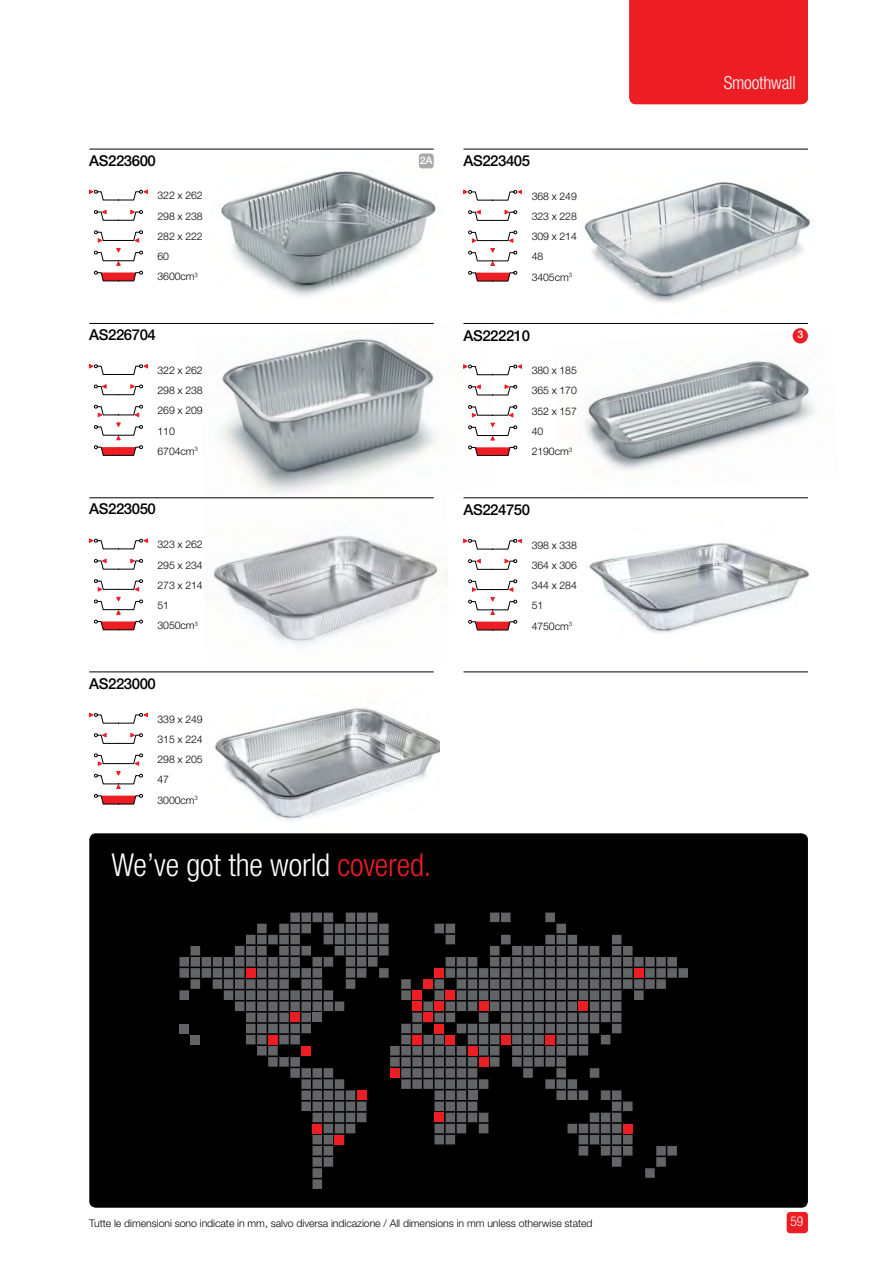
<style>
.page{position:relative;width:893px;height:1263px;background:#fff}
.page>*{position:absolute;margin:0;border:0;box-sizing:border-box;transform-origin:0 0}
.t1{font:300 condensed 31.5px "Helvetica Neue LT Std";letter-spacing:-.005em;color:#fff}
.t2{font:300 condensed 18px "Helvetica Neue LT Std";letter-spacing:-.01em;color:#fff}
.t3{font:500 15px "Helvetica Neue LT Std";letter-spacing:-.03em;color:#000}
.t4{font:300 condensed 13.5px "Helvetica Neue LT Std";color:#fff}
.t5{font:300 10.5px/20.2px "Helvetica Neue LT Std";letter-spacing:-.01em;color:#000}
.t6{font:500 10.5px "Helvetica Neue LT Std";color:#fff}
.s1{color:#ed1d24}
</style>
<div class="page">
<div style="left:787px;top:1212px;width:21px;height:21px;background:#ed1d24;border-radius:3px"></div>
<div style="left:629px;top:0;width:179px;height:104px;background:#ed1d24"></div>
<img style="left:584px;top:182px;width:226px;height:121px">
<img style="left:221px;top:157px;width:215px;height:139px">
<img style="left:196px;top:322px;width:300px;height:177px">
<svg style="left:89px;top:190px;width:59px;height:91px"></svg>
<svg style="left:89px;top:364px;width:59px;height:92px"></svg>
<svg style="left:463px;top:190px;width:59px;height:91px"></svg>
<hr style="left:463px;top:149px;width:345px;height:1px;background:#000">
<hr style="left:89px;top:149px;width:345px;height:1px;background:#000">
<img style="left:584px;top:329px;width:232px;height:141px">
<svg style="left:463px;top:365px;width:59px;height:91px"></svg>
<hr style="left:89px;top:323px;width:345px;height:1px;background:#000">
<hr style="left:463px;top:497px;width:345px;height:1px;background:#000">
<hr style="left:463px;top:323px;width:345px;height:1px;background:#000">
<svg style="left:89px;top:539px;width:59px;height:75px"></svg>
<svg style="left:94px;top:620px;width:49px;height:10px"></svg>
<svg style="left:89px;top:713px;width:59px;height:91px"></svg>
<svg style="left:463px;top:539px;width:59px;height:91px"></svg>
<img style="left:203px;top:495px;width:247px;height:151px">
<hr style="left:89px;top:497px;width:345px;height:1px;background:#000">
<img style="left:587px;top:543px;width:222px;height:90px">
<img style="left:215px;top:708px;width:224px;height:113px">
<hr style="left:89px;top:672px;width:345px;height:1px;background:#000">
<div style="left:89px;top:833px;width:719px;height:375px;background:#000;border-radius:7px"></div>
<svg style="left:179px;top:912px;width:509px;height:277px"></svg>
<div style="left:179px;top:1024px;width:10px;height:9px;background:#636466"></div>
<div style="left:312px;top:1012px;width:11px;height:11px;background:#000"></div>
<div style="left:312px;top:1012px;width:10px;height:10px;background:#636466"></div>
<div style="left:246px;top:968px;width:10px;height:10px;background:#ed1d24"></div>
<div style="left:290px;top:1013px;width:10px;height:9px;background:#ed1d24"></div>
<div style="left:301px;top:1045px;width:11px;height:12px;background:#ed1d24"></div>
<div style="left:268px;top:1035px;width:10px;height:9px;background:#ed1d24"></div>
<div style="left:313px;top:1124px;width:9px;height:9px;background:#ed1d24"></div>
<div style="left:335px;top:1135px;width:9px;height:9px;background:#ed1d24"></div>
<div style="left:357px;top:1090px;width:9px;height:10px;background:#ed1d24"></div>
<div style="left:412px;top:990px;width:11px;height:11px;background:#000"></div>
<div style="left:412px;top:990px;width:10px;height:10px;background:#ed1d24"></div>
<div style="left:412px;top:1001px;width:10px;height:10px;background:#ed1d24"></div>
<div style="left:434px;top:968px;width:10px;height:10px;background:#ed1d24"></div>
<div style="left:423px;top:979px;width:10px;height:10px;background:#ed1d24"></div>
<svg style="left:434px;top:1023px;width:10px;height:11px"></svg>
<div style="left:434px;top:1024px;width:10px;height:9px;background:#ed1d24"></div>
<div style="left:412px;top:1035px;width:10px;height:9px;background:#ed1d24"></div>
<div style="left:434px;top:1113px;width:10px;height:9px;background:#ed1d24"></div>
<div style="left:390px;top:1068px;width:10px;height:10px;background:#ed1d24"></div>
<svg style="left:445px;top:1034px;width:11px;height:11px"></svg>
<div style="left:445px;top:1035px;width:10px;height:9px;background:#ed1d24"></div>
<div style="left:479px;top:1057px;width:9px;height:9px;background:#ed1d24"></div>
<div style="left:468px;top:1046px;width:9px;height:9px;background:#ed1d24"></div>
<svg style="left:467px;top:1089px;width:11px;height:12px"></svg>
<div style="left:468px;top:1090px;width:9px;height:10px;background:#636466"></div>
<svg style="left:500px;top:1034px;width:11px;height:11px"></svg>
<div style="left:501px;top:1035px;width:10px;height:9px;background:#ed1d24"></div>
<div style="left:479px;top:1001px;width:9px;height:10px;background:#ed1d24"></div>
<svg style="left:545px;top:1034px;width:11px;height:11px"></svg>
<div style="left:545px;top:1035px;width:10px;height:9px;background:#ed1d24"></div>
<svg style="left:578px;top:1000px;width:11px;height:11px"></svg>
<div style="left:579px;top:1001px;width:9px;height:10px;background:#ed1d24"></div>
<div style="left:634px;top:968px;width:10px;height:10px;background:#ed1d24"></div>
<div style="left:434px;top:1001px;width:10px;height:10px;background:#ed1d24"></div>
<div style="left:446px;top:990px;width:9px;height:10px;background:#ed1d24"></div>
<div style="left:423px;top:1012px;width:10px;height:10px;background:#ed1d24"></div>
<svg style="left:622px;top:1123px;width:11px;height:11px"></svg>
<div style="left:623px;top:1124px;width:10px;height:9px;background:#ed1d24"></div>
<div style="left:190px;top:1035px;width:10px;height:9px;background:#636466"></div>
<hr style="left:463px;top:672px;width:345px;height:1px;background:#000">
<div style="left:793px;top:328px;width:15px;height:15px;background:#ed1d24;border-radius:50%"></div>
<div style="left:419px;top:154px;width:15px;height:14px;background:#a8a8aa;border-radius:3px"></div>
<h2 class="t2" style="left:724px;top:73px;width:49px">Smooth</h2>
<h2 class="t2" style="left:725px;top:73px;width:72px">Wrinklewall</h2>
<h3 class="t3" style="left:89px;top:152px;width:68px">AS223600</h3>
<p class="t6" style="left:420px;top:154px;width:14px">2A</p>
<h3 class="t3" style="left:463px;top:152px;width:68px">AS223405</h3>
<p class="t5" style="left:158px;top:185px;width:47px">322 x 262<br>298 x 238<br>282 x 222<br>60<br>3600cm<sup>3</sup></p>
<p class="t5" style="left:532px;top:185px;width:47px">368 x 249<br>323 x 228<br>309 x 214<br>48<br>3405cm<sup>3</sup></p>
<h3 class="t3" style="left:89px;top:326px;width:68px">AS226704</h3>
<h3 class="t3" style="left:463px;top:327px;width:68px">AS222210</h3>
<p class="t6" style="left:797px;top:328px;width:7px">3</p>
<p class="t5" style="left:158px;top:360px;width:47px">322 x 262<br>298 x 238<br>269 x 209<br>110<br>6704cm<sup>3</sup></p>
<p class="t5" style="left:532px;top:360px;width:47px">380 x 185<br>365 x 170<br>352 x 157<br>40<br>2190cm<sup>3</sup></p>
<h3 class="t3" style="left:89px;top:500px;width:68px">AS223050</h3>
<h3 class="t3" style="left:463px;top:501px;width:68px">AS224750</h3>
<p class="t5" style="left:158px;top:534px;width:47px">323 x 262<br>295 x 234<br>273 x 214<br>51<br>3050cm<sup>3</sup></p>
<p class="t5" style="left:532px;top:534px;width:47px">398 x 338<br>364 x 306<br>344 x 284<br>51<br>4750cm<sup>3</sup></p>
<h3 class="t3" style="left:89px;top:675px;width:68px">AS223000</h3>
<p class="t5" style="left:158px;top:708px;width:47px">339 x 249<br>315 x 224<br>298 x 205<br>47<br>3000cm<sup>3</sup></p>
<h1 class="t1" style="left:112px;top:847px;width:321px">We’ve got the world <span class="s1">covered.</span></h1>
<p class="t5" style="left:89px;top:1212px;width:505px">Tutte le dimensioni sono indicate in mm, salvo diversa indicazione / All dimensions in mm unless otherwise stated</p>
<p class="t4" style="left:790px;top:1213px;width:14px">59</p>
</div>
